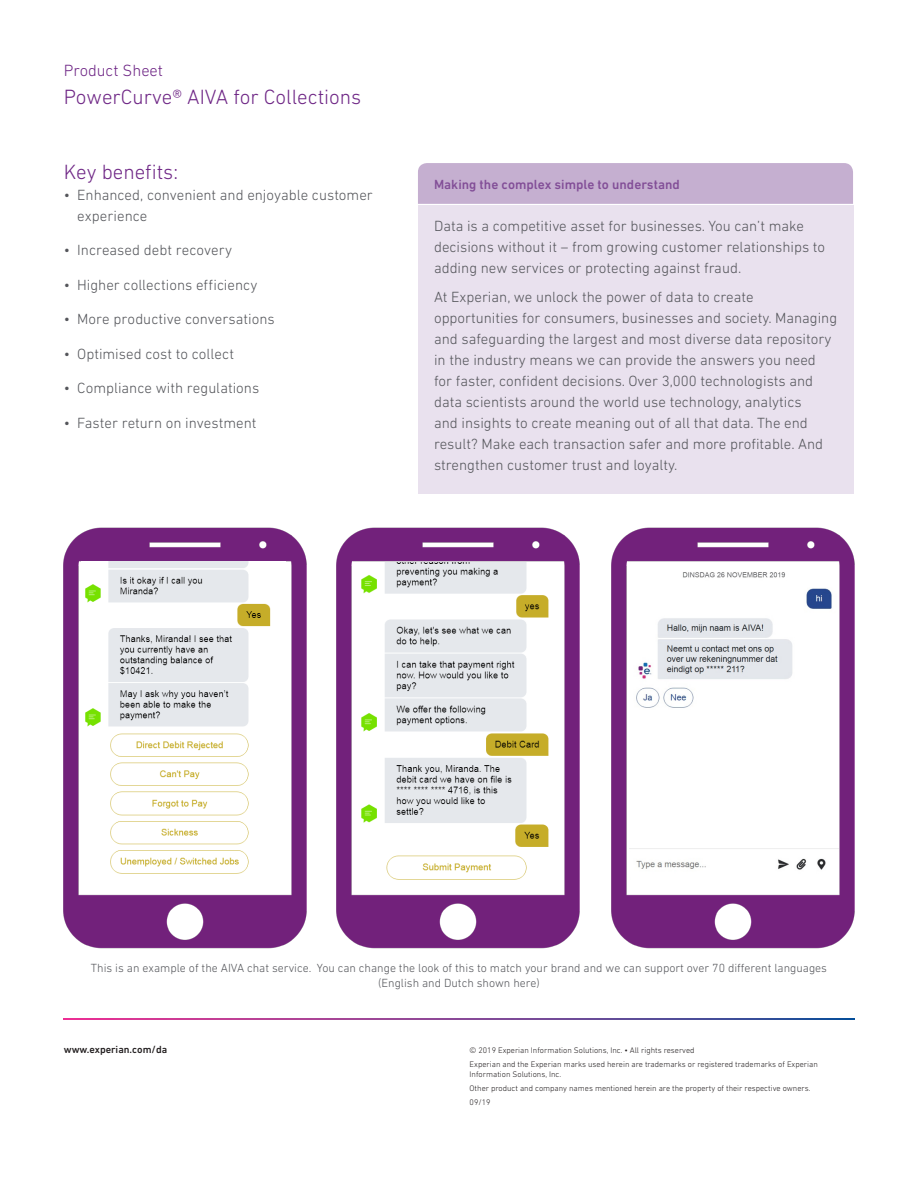
<style>
.page{position:relative;width:918px;height:1188px;background:#fff}
.page>*{position:absolute;margin:0;border:0;box-sizing:border-box;transform-origin:0 0}
.Title_subheading_14{font:300 21px "DIN Next W1 G";color:#6f2786}
.t1{font:300 16.5px "DIN Next W1 G";color:#6f2786}
.Body_text_10_14{font:300 15px/21px "DIN Next W1 G";color:#54555a}
.t2{font:500 13.5px "DIN Next W1 G";color:#824e97}
.t3{font:300 12px/15px "DIN Next W1 G";color:#54555a;text-align:center}
.t4{font:500 10.5px "DIN Next W1 G";color:#231f20}
.t5{font:300 8.25px/14.2px "DIN Next W1 G";color:#231f20}
</style>
<div class="page">
<svg style="left:64px;top:1019px;width:790px;height:1px"></svg>
<div style="left:418px;top:205px;width:436px;height:288px;background:#e9e1ee"></div>
<div style="left:418px;top:163px;width:435px;height:41px;background:#c5afd0"></div>
<img style="left:63px;top:527px;width:237px;height:422px">
<img style="left:81px;top:562px;width:204px;height:313px">
<img style="left:300px;top:527px;width:276px;height:422px">
<img style="left:354px;top:562px;width:209px;height:318px">
<img style="left:576px;top:527px;width:279px;height:422px">
<img style="left:629px;top:563px;width:210px;height:325px">
<p class="t1" style="left:64px;top:61px;width:101px">Product Sheet</p>
<h1 class="Title_subheading_14" style="left:64px;top:85px;width:299px">PowerCurve® AIVA for Collections</h1>
<p class="Title_subheading_14" style="left:64px;top:160px;width:116px">Key benefits:</p>
<p class="Body_text_10_14" style="left:77px;top:184px;width:297px;text-indent:-14px">• Enhanced, convenient and enjoyable customer experience</p>
<p class="Body_text_10_14" style="left:64px;top:240px;width:170px">• Increased debt recovery</p>
<p class="Body_text_10_14" style="left:64px;top:274px;width:195px">• Higher collections efficiency</p>
<p class="Body_text_10_14" style="left:64px;top:309px;width:212px">• More productive conversations</p>
<p class="Body_text_10_14" style="left:64px;top:343px;width:172px">• Optimised cost to collect</p>
<p class="Body_text_10_14" style="left:64px;top:378px;width:197px">• Compliance with regulations</p>
<p class="Body_text_10_14" style="left:64px;top:412px;width:194px">• Faster return on investment</p>
<p class="t2" style="left:434px;top:177px;width:247px">Making the complex simple to understand</p>
<p class="Body_text_10_14" style="left:434px;top:215px;width:393px">Data is a competitive asset for businesses. You can’t make decisions without it – from growing customer relationships to adding new services or protecting against fraud.</p>
<p class="Body_text_10_14" style="left:434px;top:286px;width:405px">At Experian, we unlock the power of data to create opportunities for consumers, businesses and society. Managing and safeguarding the largest and most diverse data repository in the industry means we can provide the answers you need for faster, confident decisions. Over 3,000 technologists and data scientists around the world use technology, analytics<br>and insights to create meaning out of all that data. The end result? Make each transaction safer and more profitable. And strengthen customer trust and loyalty.</p>
<p class="t3" style="left:91px;top:961px;width:738px">This is an example of the AIVA chat service. You can change the look of this to match your brand and we can support over 70 different languages (English and Dutch shown here)</p>
<p class="t4" style="left:64px;top:1044px;width:105px">www.experian.com/da</p>
<p class="t5" style="left:470px;top:1043px;width:350px">© 2019 Experian Information Solutions, Inc. • All rights reserved<br>Experian and the Experian marks used herein are trademarks or registered trademarks of Experian</p>
<p class="t5" style="left:470px;top:1067px;width:342px">Information Solutions, Inc.<br>Other product and company names mentioned herein are the property of their respective owners.<br>09/19</p>
</div>
